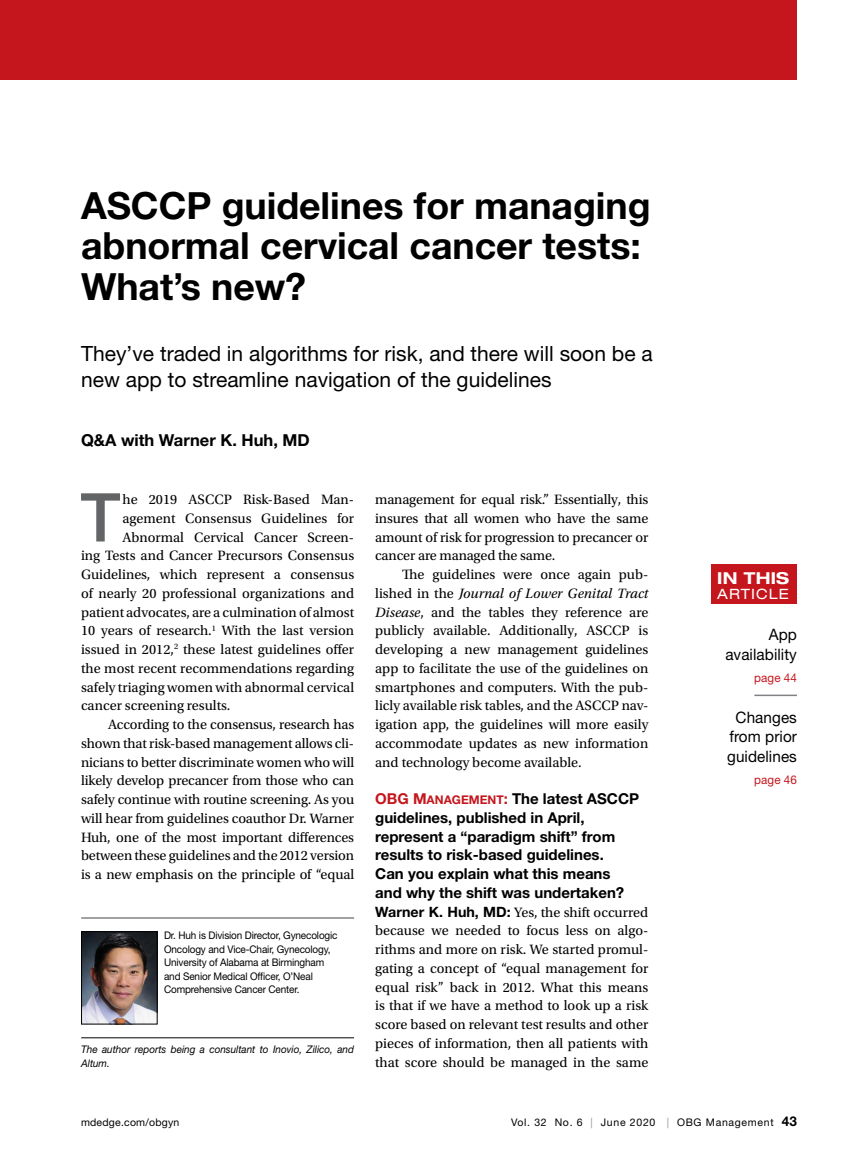
<style>
.page{position:relative;width:851px;height:1161px;background:#fff}
.page>*{position:absolute;margin:0;border:0;box-sizing:border-box;transform-origin:0 0}
.t1{font:500 67.5px "Helvetica Neue LT Std";color:#636466}
.t2{font:700 37.5px/40.5px "Helvetica Neue LT Std";color:#000}
.t3{font:21px/25.5px "Helvetica Neue LT Std";color:#000}
.t4{font:700 16.5px "Helvetica Neue LT Std";color:#000}
.t5{font:700 expanded 16.5px "Helvetica Neue LT Std";letter-spacing:.015em;color:#fff}
.t6{font:15.75px/19.5px "Helvetica Neue LT Std";letter-spacing:.005em;color:#000;text-align:right}
.t7{font:700 15px/18.8px "Helvetica Neue LT Std";color:#000}
.t8{font:14.25px/18.8px "Utopia Std";letter-spacing:-.005em;color:#000;text-align:justify}
.t9{font:expanded 14.25px "Helvetica Neue LT Std";letter-spacing:.07em;color:#fff}
.t10{font:12px "Helvetica Neue LT Std";letter-spacing:.005em;color:#c4161c}
.t11{font:10.5px/13.5px "Helvetica Neue LT Std";letter-spacing:-.015em;color:#000;scale:.95 1}
.t12{font:italic 10.5px/13.5px "Helvetica Neue LT Std";letter-spacing:-.005em;color:#000;scale:.95 1}
.t13{font:10.5px "Helvetica Neue LT Std";letter-spacing:.065em;color:#000}
.t14{font:10.5px "Helvetica Neue LT Std";letter-spacing:.02em;color:#000}
.s1{font-style:italic}
.s2{color:#c4161c}
.s3{font-family:"Helvetica Neue LT Std Bd SC800";font-weight:400;color:#c4161c}
.s4{font-family:"Helvetica Neue LT Std Bd SC800";font-weight:400;font-size:12px;color:#c4161c}
.s5{font-family:"Helvetica Neue LT Std";font-weight:700}
.s6{color:#939598}
.s7{font-weight:700;font-size:13.5px}
</style>
<div class="page">
<div style="left:0;top:0;width:796px;height:80px;background:#c4161c"></div>
<div style="left:711px;top:564px;width:85px;height:40px;background:#c4161c"></div>
<hr style="left:754px;top:695px;width:42px;height:1px;background:#808285">
<hr style="left:81px;top:917px;width:273px;height:2px;background:#808285">
<hr style="left:81px;top:1038px;width:273px;height:1px;background:#000">
<img style="left:83px;top:934px;width:72px;height:88px">
<div style="left:81px;top:932px;width:76px;height:92px;border:1px solid #000"></div>
<h2 class="t2" style="left:81px;top:184px;width:571px">ASCCP guidelines for managing abnormal cervical cancer tests:<br>What’s new?</h2>
<h3 class="t3" style="left:81px;top:341px;width:573px">They’ve traded in algorithms for risk, and there will soon be a new app to streamline navigation of the guidelines</h3>
<p class="t4" style="left:81px;top:430px;width:230px">Q&amp;A with Warner K. Huh, MD</p>
<h1 class="t1" style="left:80px;top:477px;width:41px">T</h1>
<p class="t8" style="left:122px;top:490px;width:233px">he 2019 ASCCP Risk-Based Man-</p>
<p class="t8" style="left:122px;top:509px;width:233px">agement Consensus Guidelines for</p>
<p class="t8" style="left:122px;top:528px;width:233px">Abnormal Cervical Cancer Screen-</p>
<p class="t8" style="left:81px;top:547px;width:275px">ing Tests and Cancer Precursors Consensus</p>
<p class="t8" style="left:81px;top:565px;width:275px">Guidelines, which represent a consensus</p>
<p class="t8" style="left:81px;top:584px;width:275px">of nearly 20 professional organizations and</p>
<p class="t8" style="left:81px;top:603px;width:275px">patient advocates, are a culmination of almost</p>
<p class="t8" style="left:81px;top:622px;width:275px">10 years of research.<sup>1</sup> With the last version</p>
<p class="t8" style="left:81px;top:640px;width:274px">issued in 2012,<sup>2</sup> these latest guidelines offer</p>
<p class="t8" style="left:81px;top:659px;width:275px">the most recent recommendations regarding</p>
<p class="t8" style="left:81px;top:678px;width:274px">safely triaging women with abnormal cervical</p>
<p class="t8" style="left:81px;top:697px;width:151px">cancer screening results.</p>
<p class="t8" style="left:108px;top:715px;width:247px">According to the consensus, research has</p>
<p class="t8" style="left:81px;top:734px;width:274px">shown that risk-based management allows cli-</p>
<p class="t8" style="left:81px;top:753px;width:274px">nicians to better discriminate women who will</p>
<p class="t8" style="left:81px;top:772px;width:274px">likely develop precancer from those who can</p>
<p class="t8" style="left:81px;top:790px;width:274px">safely continue with routine screening. As you</p>
<p class="t8" style="left:81px;top:809px;width:274px">will hear from guidelines coauthor Dr. Warner</p>
<p class="t8" style="left:81px;top:828px;width:274px">Huh, one of the most important differences</p>
<p class="t8" style="left:81px;top:847px;width:275px">between these guidelines and the 2012 version</p>
<p class="t8" style="left:81px;top:865px;width:274px">is a new emphasis on the principle of “equal</p>
<p class="t11" style="left:164px;top:928px;width:184px">Dr. Huh is Division Director, Gynecologic Oncology and Vice-Chair, Gynecology, University of Alabama at Birmingham and Senior Medical Officer, O’Neal Comprehensive Cancer Center.</p>
<p class="t12" style="left:81px;top:1042px;width:289px">The author reports being a consultant to Inovio, Zilico, and<br>Altum.</p>
<p class="t8" style="left:375px;top:490px;width:275px">management for equal risk.” Essentially, this insures that all women who have the same amount of risk for progression to precancer or cancer are managed the same.</p>
<p class="t8" style="left:375px;top:565px;width:275px;text-indent:27px">The guidelines were once again pub&shy;lished in the <span class="s1">Journal of Lower Genital Tract Disease</span>, and the tables they reference are publicly available. Additionally, ASCCP is developing a new management guidelines app to facilitate the use of the guidelines on smartphones and computers. With the pub&shy;licly available risk tables, and the ASCCP nav&shy;igation app, the guidelines will more easily accommodate updates as new information and technology become available.</p>
<p class="t7" style="left:375px;top:789px;width:265px"><span class="s2">OBG</span> <span class="s3">M</span><span class="s4">ANAGEMENT</span><span class="s2">:</span> The latest ASCCP guidelines, published in April, represent a “paradigm shift” from results to risk-based guidelines.<br>Can you explain what this means and why the shift was undertaken?</p>
<p class="t8" style="left:375px;top:903px;width:275px"><span class="s5">Warner K. Huh, MD:</span> Yes, the shift occurred because we needed to focus less on algo&shy;rithms and more on risk. We started promul&shy;gating a concept of “equal management for equal risk” back in 2012. What this means is that if we have a method to look up a risk score based on relevant test results and other pieces of information, then all patients with that score should be managed in the same</p>
<p class="t5" style="left:717px;top:567px;width:73px">IN THIS</p>
<p class="t9" style="left:717px;top:585px;width:73px">ARTICLE</p>
<p class="t6" style="left:725px;top:625px;width:73px">App availability</p>
<p class="t10" style="left:754px;top:671px;width:44px">page 44</p>
<p class="t6" style="left:727px;top:707px;width:71px;text-align:center">Changes from prior guidelines</p>
<p class="t10" style="left:754px;top:773px;width:44px">page 46</p>
<p class="t14" style="left:81px;top:1116px;width:100px">mdedge.com/obgyn</p>
<p class="t13" style="left:511px;top:1116px;width:287px">Vol. 32 No. 6 <span class="s6">|</span> June 2020 <span class="s6">|</span> OBG Management <span class="s7">43</span></p>
</div>
